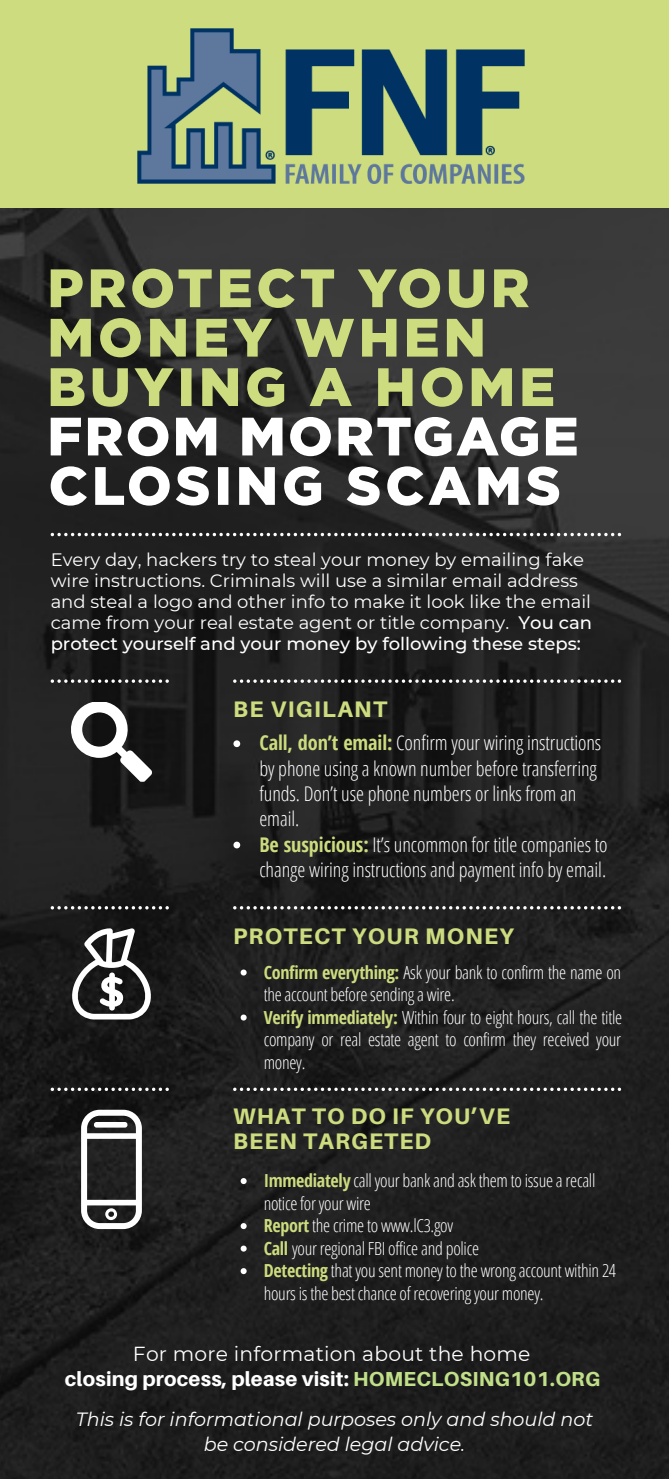
<style>
.page{position:relative;width:669px;height:1479px;background:#fff}
.page>*{position:absolute;margin:0;border:0;box-sizing:border-box;transform-origin:0 0}
.t1{font:800 22.5px/25.2px "Aileron";letter-spacing:.055em;color:#ccdc7e}
.t2{font:300 20.25px/25.2px "Open Sans Condensed";letter-spacing:-.005em;color:#fff}
.t3{font:800 20.25px "Aileron";letter-spacing:.01em;color:#fff}
.t4{font:20.25px "Montserrat";letter-spacing:.01em;color:#fff}
.t5{font:italic 19.12px/25.4px "Montserrat";color:#fff;text-align:center}
.t6{font:300 18px/22.5px "Open Sans Condensed";letter-spacing:-.015em;color:#fff}
.t7{font:18px/20.9px "Montserrat";color:#fff}
.s1{font-weight:500}
.s2{font-weight:700;color:#ccdc7e}
.s3{color:#c0df88}
</style>
<div class="page">
<img style="left:0;top:208px;width:668px;height:1270px">
<svg style="left:71px;top:701px;width:81px;height:80px"></svg>
<svg style="left:71px;top:928px;width:81px;height:91px"></svg>
<svg style="left:81px;top:1109px;width:61px;height:119px"></svg>
<div style="left:0;top:0;width:668px;height:208px;background:#ccdc7e"></div>
<svg style="left:51px;top:269px;width:477px;height:39px;background:#7e8658"></svg>
<svg style="left:51px;top:318px;width:431px;height:39px;background:#808958"></svg>
<svg style="left:51px;top:367px;width:502px;height:40px;background:#798154"></svg>
<svg style="left:51px;top:417px;width:525px;height:39px"></svg>
<svg style="left:51px;top:466px;width:508px;height:39px"></svg>
<svg style="left:51px;top:679px;width:118px;height:3px"></svg>
<svg style="left:51px;top:906px;width:118px;height:3px"></svg>
<svg style="left:233px;top:906px;width:387px;height:3px"></svg>
<svg style="left:233px;top:1087px;width:387px;height:3px"></svg>
<svg style="left:233px;top:679px;width:387px;height:3px"></svg>
<svg style="left:51px;top:533px;width:569px;height:3px"></svg>
<svg style="left:51px;top:1087px;width:118px;height:3px"></svg>
<img style="left:137px;top:28px;width:386px;height:156px">
<svg style="left:240px;top:969px;width:6px;height:6px"></svg>
<svg style="left:240px;top:1014px;width:6px;height:6px"></svg>
<svg style="left:240px;top:1177px;width:6px;height:6px"></svg>
<svg style="left:240px;top:1222px;width:6px;height:6px"></svg>
<svg style="left:240px;top:1245px;width:6px;height:6px"></svg>
<svg style="left:240px;top:1267px;width:6px;height:6px"></svg>
<svg style="left:233px;top:740px;width:7px;height:7px"></svg>
<svg style="left:233px;top:841px;width:7px;height:7px"></svg>
<p class="t7" style="left:51px;top:549px;width:542px">Every day, hackers try to steal your money by emailing fake wire instructions. Criminals will use a similar email address and steal a logo and other info to make it look like the email came from your real estate agent or title company. <span class="s1">You can protect yourself and your money by following these steps:</span></p>
<p class="t1" style="left:233px;top:696px;width:155px">BE VIGILANT</p>
<p class="t2" style="left:259px;top:730px;width:349px"><span class="s2">Call, don’t email:</span> Confirm your wiring instructions by phone using a known number before transferring funds. Don’t use phone numbers or links from an email.<br><span class="s2">Be suspicious:</span> It’s uncommon for title companies to change wiring instructions and payment info by email.</p>
<p class="t1" style="left:233px;top:922px;width:282px">PROTECT YOUR MONEY</p>
<p class="t6" style="left:263px;top:960px;width:360px"><span class="s2">Confirm everything:</span> Ask your bank to confirm the name on the account before sending a wire.<br><span class="s2">Verify immediately:</span> Within four to eight hours, call the title company or real estate agent to confirm they received your money.</p>
<p class="t1" style="left:233px;top:1102px;width:278px">WHAT TO DO IF YOU’VE<br>BEEN TARGETED</p>
<p class="t6" style="left:263px;top:1168px;width:353px"><span class="s2">Immediately</span> call your bank and ask them to issue a recall notice for your wire<br><span class="s2">Report</span> the crime to www.lC3.gov<br><span class="s2">Call</span> your regional FBI office and police<br><span class="s2">Detecting</span> that you sent money to the wrong account within 24 hours is the best chance of recovering your money.</p>
<p class="t4" style="left:133px;top:1341px;width:399px">For more information about the home</p>
<p class="t3" style="left:65px;top:1366px;width:536px">closing process, please visit: <span class="s3">HOMECLOSING101.ORG</span></p>
<p class="t5" style="left:76px;top:1405px;width:518px">This is for informational purposes only and should not be considered legal advice.</p>
</div>
